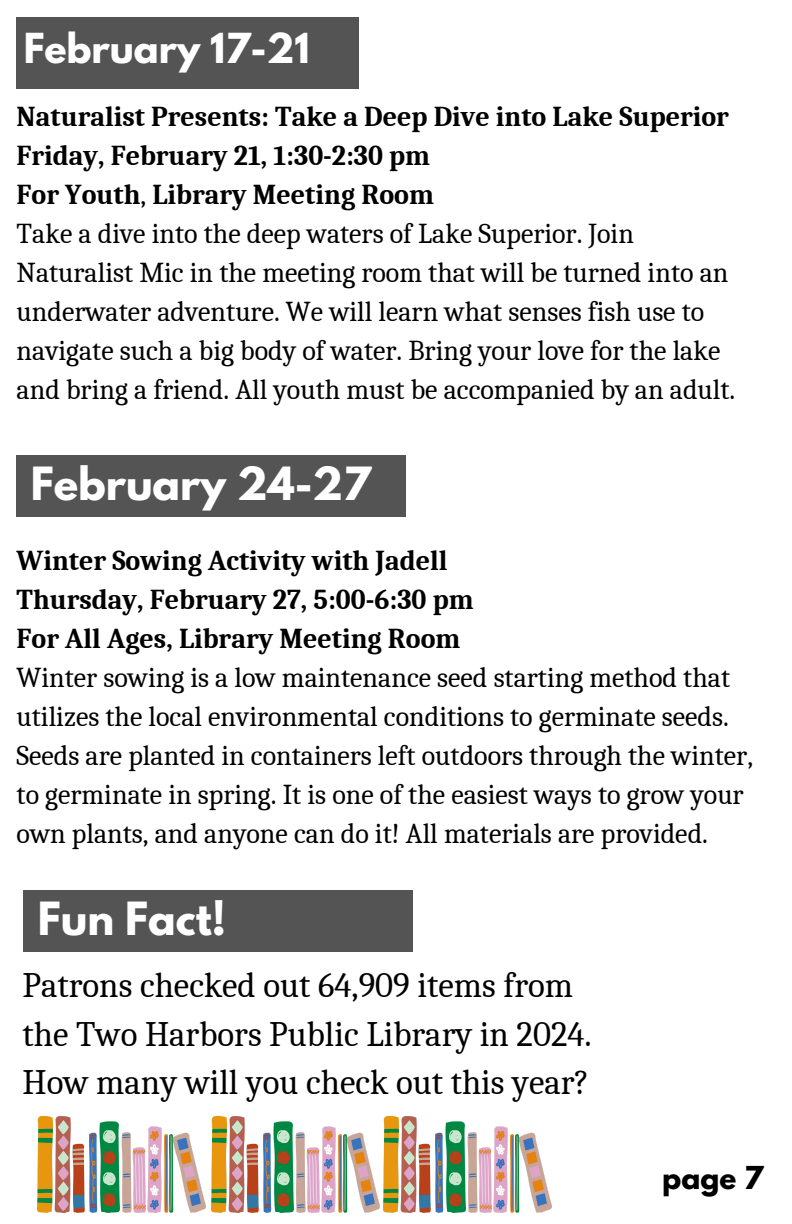
<style>
.page{position:relative;width:792px;height:1224px;background:#fff}
.page>*{position:absolute;margin:0;border:0;box-sizing:border-box;transform-origin:0 0}
.t1{font:700 40.6px "League Spartan";color:#fff}
.t2{font:700 36.6px "League Spartan";color:#fff}
.t3{font:34.8px/48.4px "Caladea";color:#000}
.t4{font:28px/39px "Caladea";color:#000}
.t5{font:700 28px "Caladea";color:#000}
.t6{font:700 28px "League Spartan";color:#000}
.s1{font-weight:400}
</style>
<div class="page">
<div style="left:17px;top:18px;width:342px;height:71px;background:#545454"></div>
<div style="left:17px;top:455px;width:389px;height:62px;background:#545454"></div>
<div style="left:24px;top:890px;width:389px;height:62px;background:#545454"></div>
<img style="left:38px;top:1117px;width:168px;height:96px">
<img style="left:211px;top:1117px;width:168px;height:96px">
<img style="left:384px;top:1117px;width:168px;height:96px">
<h1 class="t2" style="left:24px;top:30px;width:287px">February 17-21</h1>
<p class="t5" style="left:17px;top:101px;width:714px">Naturalist Presents: Take a Deep Dive into Lake Superior</p>
<p class="t5" style="left:17px;top:140px;width:415px">Friday, February 21, 1:30-2:30 pm</p>
<p class="t5" style="left:17px;top:179px;width:419px">For Youth<span class="s1">,</span> Library Meeting Room</p>
<p class="t4" style="left:17px;top:215px;width:619px">Take a dive into the deep waters of Lake Superior. Join</p>
<p class="t4" style="left:17px;top:254px;width:720px">Naturalist Mic in the meeting room that will be turned into an underwater adventure. We will learn what senses fish use to navigate such a big body of water. Bring your love for the lake and bring a friend. All youth must be accompanied by an adult.</p>
<p class="t1" style="left:31px;top:464px;width:342px">February 24-27</p>
<p class="t5" style="left:17px;top:545px;width:432px">Winter Sowing Activity with Jadell</p>
<p class="t5" style="left:17px;top:584px;width:459px">Thursday, February 27, 5:00-6:30 pm</p>
<p class="t5" style="left:17px;top:623px;width:445px">For All Ages, Library Meeting Room</p>
<h1 class="t4" style="left:17px;top:658px;width:738px">Winter sowing is a low maintenance seed starting method that utilizes the local environmental conditions to germinate seeds.<br>Seeds are planted in containers left outdoors through the winter, to germinate in spring. It is one of the easiest ways to grow your own plants, and anyone can do it! All materials are provided.</h1>
<p class="t1" style="left:38px;top:899px;width:190px">Fun Fact!</p>
<h2 class="t3" style="left:23px;top:962px;width:571px">Patrons checked out 64,909 items from the Two Harbors Public Library in 2024.<br>How many will you check out this year?</h2>
<h1 class="t6" style="left:662px;top:1164px;width:103px">page 7</h1>
</div>
